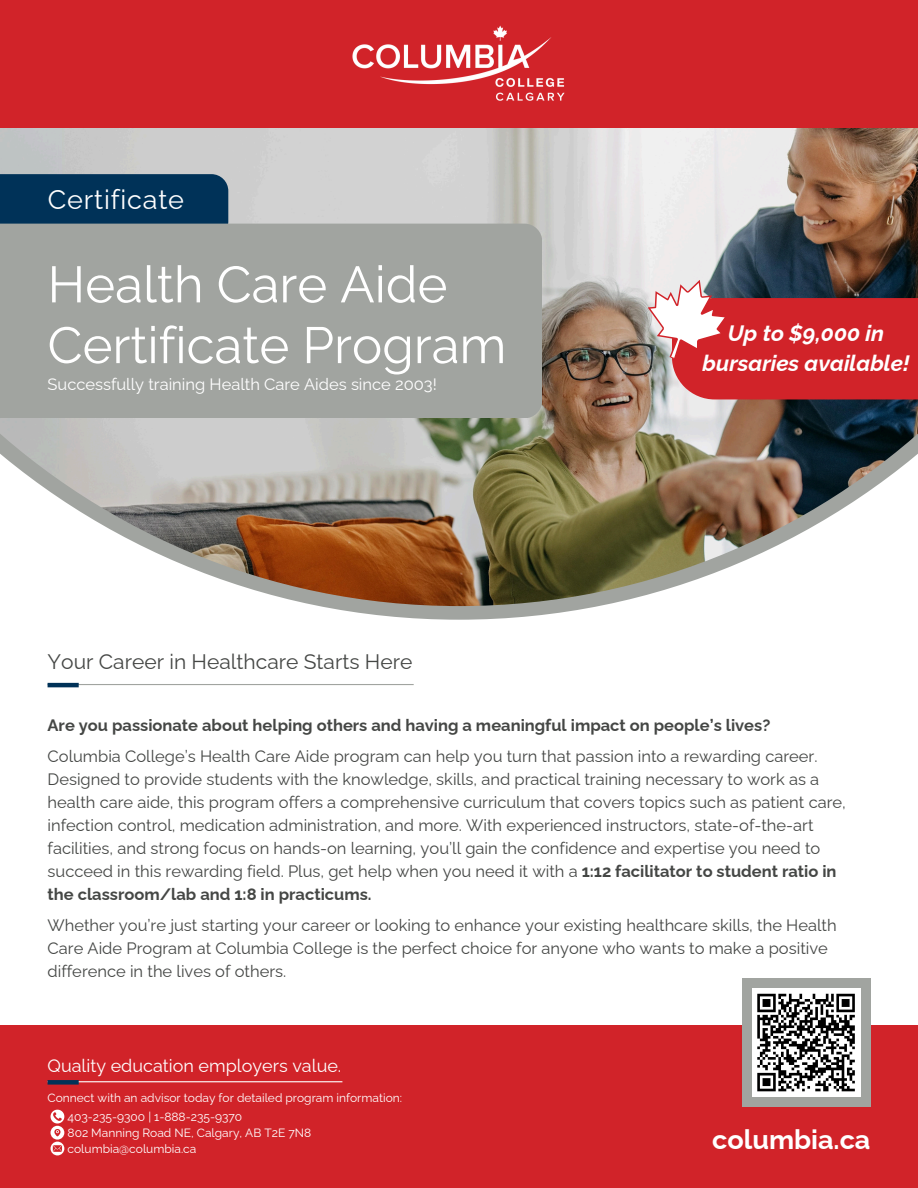
<style>
.page{position:relative;width:918px;height:1188px;background:#fff}
.page>*{position:absolute;margin:0;border:0;box-sizing:border-box;transform-origin:0 0}
.t1{font:51px/60.8px "Raleway";color:#fff}
.t2{font:27px "Raleway";letter-spacing:.03em;color:#fff}
.t3{font:700 27px "Raleway";color:#fff}
.t4{font:italic 700 22.2px/30.3px "Raleway";color:#fff;text-align:center}
.t5{font:21px "Raleway";color:#454745}
.t6{font:18px "Raleway";color:#fff}
.t7{font:16.5px/23px "Raleway";color:#454745}
.t8{font:700 16.5px "Raleway";color:#454745}
.t9{font:16.5px "Raleway";color:#fff}
.t10{font:12px "Raleway";color:#fff}
.s1{font-weight:700}
</style>
<div class="page">
<div style="left:0;top:1025px;width:918px;height:163px;background:#d12329"></div>
<div style="left:742px;top:978px;width:128px;height:129px;background:#a1a4a0"></div>
<svg style="left:319px;top:606px;width:280px;height:14px;fill:#a1a4a0"></svg>
<img style="left:0;top:127px;width:918px;height:479px">
<div style="left:0;top:0;width:918px;height:127px;background:#d12329"></div>
<img style="left:352px;top:25px;width:213px;height:76px">
<div style="left:0;top:174px;width:228px;height:64px;background:#003258"></div>
<div style="left:0;top:224px;width:542px;height:194px;background:#a1a4a0"></div>
<hr style="left:48px;top:1081px;width:294px;height:1px;background:#fff">
<div style="left:48px;top:1080px;width:31px;height:5px;background:#003258"></div>
<svg style="left:51px;top:1110px;width:13px;height:45px"></svg>
<div style="left:752px;top:988px;width:108px;height:109px;background:#fff"></div>
<svg style="left:757px;top:993px;width:98px;height:99px"></svg>
<hr style="left:48px;top:684px;width:366px;height:1px;background:#a1a4a0">
<hr style="left:48px;top:683px;width:31px;height:4px;background:#003258">
<svg style="left:634px;top:267px;width:284px;height:132px;background:#b54c50"></svg>
<h6 class="t2" style="left:48px;top:184px;width:138px">Certificate</h6>
<h5 class="t1" style="left:48px;top:254px;width:460px">Health Care Aide<br>Certificate Program</h5>
<p class="t9" style="left:48px;top:374px;width:391px">Successfully training Health Care Aides since 2003!</p>
<p class="t5" style="left:48px;top:650px;width:366px">Your Career in Healthcare Starts Here</p>
<p class="t4" style="left:703px;top:318px;width:208px">Up to $9,000 in bursaries available!</p>
<p class="t8" style="left:48px;top:716px;width:724px">Are you passionate about helping others and having a meaningful impact on people’s lives?</p>
<p class="t7" style="left:48px;top:745px;width:800px">Columbia College’s Health Care Aide program can help you turn that passion into a rewarding career.<br>Designed to provide students with the knowledge, skills, and practical training necessary to work as a health care aide, this program offers a comprehensive curriculum that covers topics such as patient care, infection control, medication administration, and more. With experienced instructors, state-of-the-art facilities, and strong focus on hands-on learning, you’ll gain the confidence and expertise you need to succeed in this rewarding field. Plus, get help when you need it with a <span class="s1">1:12 facilitator to student ratio in the classroom/lab and 1:8 in practicums.</span></p>
<p class="t7" style="left:48px;top:914px;width:791px">Whether you’re just starting your career or looking to enhance your existing healthcare skills, the Health<br>Care Aide Program at Columbia College is the perfect choice for anyone who wants to make a positive difference in the lives of others.</p>
<h3 class="t6" style="left:48px;top:1055px;width:295px">Quality education employers value.</h3>
<h1 class="t10" style="left:48px;top:1090px;width:356px">Connect with an advisor today for detailed program information:</h1>
<p class="t10" style="left:68px;top:1109px;width:176px">403-235-9300 | 1-888-235-9370</p>
<p class="t10" style="left:68px;top:1125px;width:245px">802 Manning Road NE, Calgary, AB T2E 7N8</p>
<h4 class="t10" style="left:68px;top:1141px;width:130px">columbia@columbia.ca</h4>
<p class="t3" style="left:712px;top:1124px;width:160px">columbia.ca</p>
</div>
